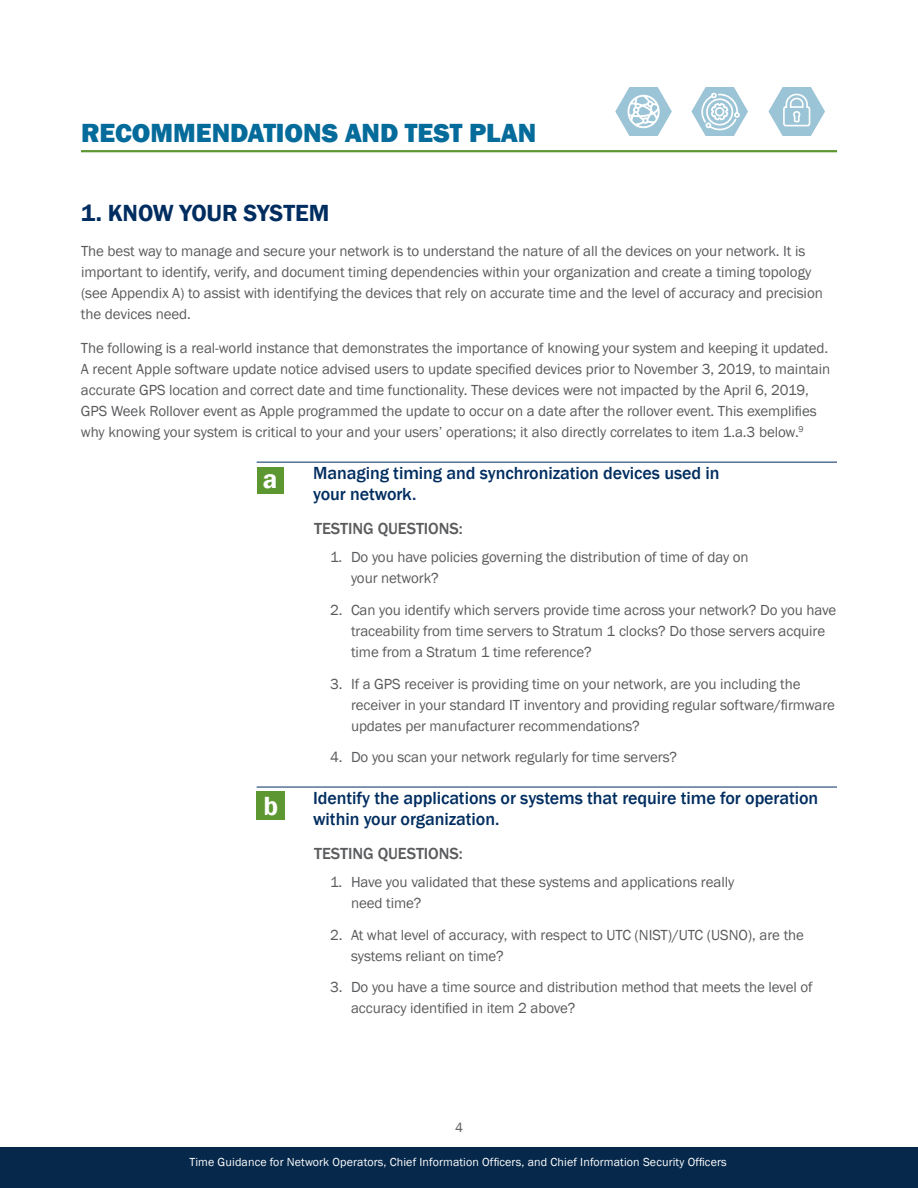
<style>
.page{position:relative;width:918px;height:1188px;background:#fff}
.page>*{position:absolute;margin:0;border:0;box-sizing:border-box;transform-origin:0 0}
.t1{font:800 27px "Franklin Gothic";letter-spacing:-.005em;color:#046b9a}
.t2{font:600 27px "Franklin Gothic";color:#fff}
.t3{font:600 24px "Franklin Gothic";letter-spacing:-.005em;color:#002d60}
.t4{font:500 18px/21px "Franklin Gothic";letter-spacing:-.005em;color:#002d60}
.t5{font:500 16.5px "Franklin Gothic";letter-spacing:-.005em;color:#5a5b5d}
.t6{font:15px/21px "Franklin Gothic";letter-spacing:-.005em;color:#5a5b5d}
.t7{font:13.5px "Franklin Gothic";color:#5a5b5d}
.t8{font:12px "Franklin Gothic";letter-spacing:.01em;color:#fff}
</style>
<div class="page">
<div style="left:0;top:1148px;width:918px;height:40px;background:#06284b"></div>
<hr style="left:81px;top:150px;width:756px;height:2px;background:#5d9732">
<hr style="left:257px;top:787px;width:580px;height:1px;background:#002d60">
<hr style="left:257px;top:462px;width:580px;height:1px;background:#002d60">
<svg style="left:768px;top:87px;width:57px;height:49px"></svg>
<svg style="left:615px;top:87px;width:57px;height:49px"></svg>
<svg style="left:691px;top:87px;width:57px;height:49px"></svg>
<div style="left:257px;top:467px;width:27px;height:27px;background:#5d9732"></div>
<div style="left:256px;top:792px;width:29px;height:28px;background:#5d9732"></div>
<h1 class="t1" style="left:81px;top:115px;width:457px">RECOMMENDATIONS AND TEST PLAN</h1>
<h2 class="t3" style="left:81px;top:199px;width:250px">1. KNOW YOUR SYSTEM</h2>
<p class="t6" style="left:81px;top:241px;width:743px">The best way to manage and secure your network is to understand the nature of all the devices on your network. It is important to identify, verify, and document timing dependencies within your organization and create a timing topology (see Appendix A) to assist with identifying the devices that rely on accurate time and the level of accuracy and precision the devices need.</p>
<p class="t6" style="left:81px;top:338px;width:751px">The following is a real-world instance that demonstrates the importance of knowing your system and keeping it updated.<br>A recent Apple software update notice advised users to update specified devices prior to November 3, 2019, to maintain accurate GPS location and correct date and time functionality. These devices were not impacted by the April 6, 2019, GPS Week Rollover event as Apple programmed the update to occur on a date after the rollover event. This exemplifies why knowing your system is critical to your and your users’ operations; it also directly correlates to item 1.a.3 below.<sup>9</sup></p>
<h3 class="t2" style="left:263px;top:462px;width:16px">a</h3>
<h3 class="t4" style="left:313px;top:462px;width:408px">Managing timing and synchronization devices used in your network.</h3>
<p class="t5" style="left:314px;top:519px;width:150px">TESTING QUESTIONS:</p>
<p class="t6" style="left:351px;top:547px;width:399px;text-indent:-21px">1. Do you have policies governing the distribution of time of day on your network?</p>
<p class="t6" style="left:351px;top:600px;width:487px;text-indent:-21px">2. Can you identify which servers provide time across your network? Do you have traceability from time servers to Stratum 1 clocks? Do those servers acquire time from a Stratum 1 time reference?</p>
<p class="t6" style="left:351px;top:673px;width:486px;text-indent:-21px">3. If a GPS receiver is providing time on your network, are you including the receiver in your standard IT inventory and providing regular software/firmware updates per manufacturer recommendations?</p>
<p class="t6" style="left:330px;top:747px;width:349px">4. Do you scan your network regularly for time servers?</p>
<h3 class="t2" style="left:263px;top:790px;width:16px">b</h3>
<h3 class="t4" style="left:313px;top:787px;width:507px">Identify the applications or systems that require time for operation within your organization.</h3>
<p class="t5" style="left:314px;top:843px;width:150px">TESTING QUESTIONS:</p>
<p class="t6" style="left:351px;top:872px;width:385px;text-indent:-21px">1. Have you validated that these systems and applications really need time?</p>
<p class="t6" style="left:351px;top:924px;width:455px;text-indent:-21px">2. At what level of accuracy, with respect to UTC (NIST)/UTC (USNO), are the systems reliant on time?</p>
<p class="t6" style="left:351px;top:977px;width:463px;text-indent:-21px">3. Do you have a time source and distribution method that meets the level of accuracy identified in item 2 above?</p>
<p class="t7" style="left:455px;top:1119px;width:9px">4</p>
<p class="t8" style="left:189px;top:1154px;width:539px">Time Guidance for Network Operators, Chief Information Officers, and Chief Information Security Officers</p>
</div>
